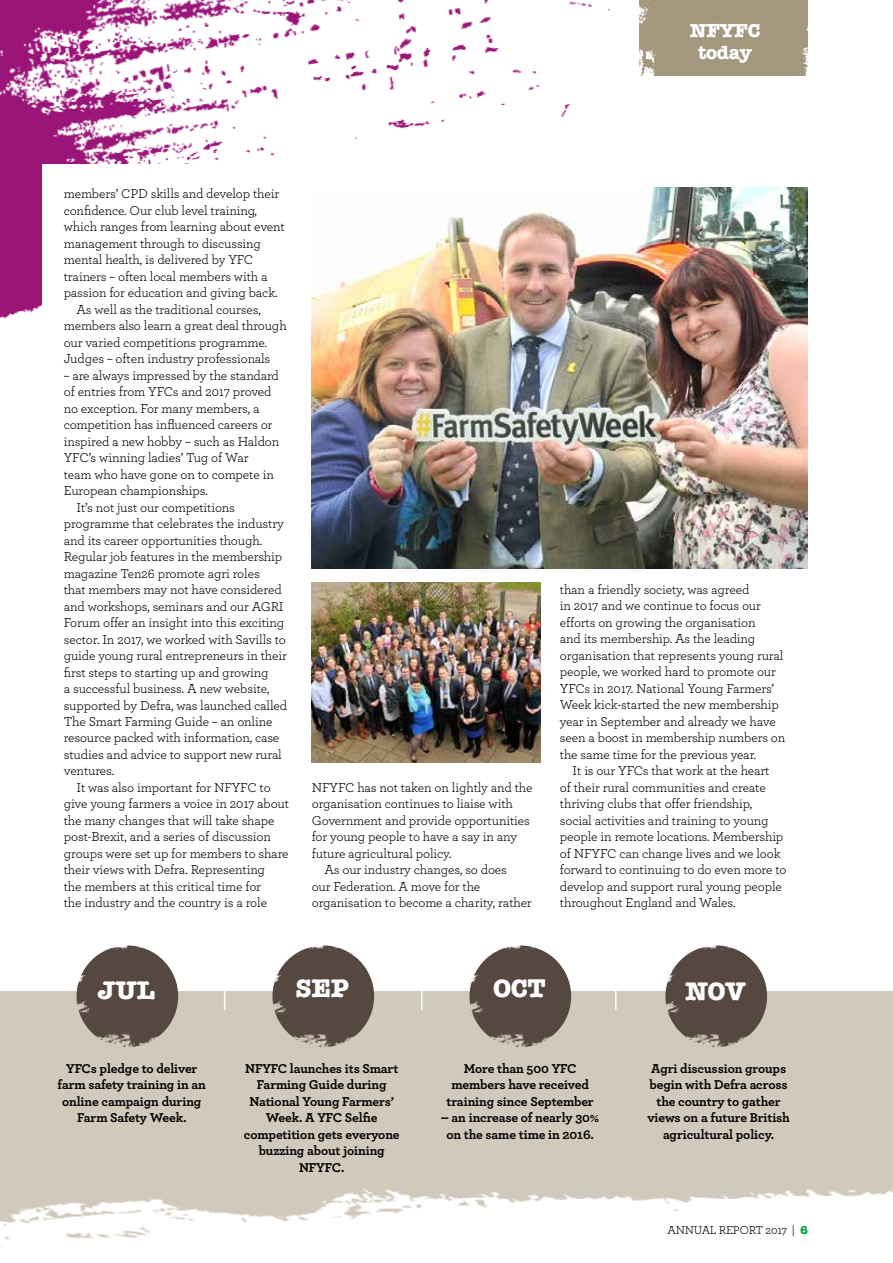
<style>
.page{position:relative;width:893px;height:1263px;background:#fff}
.page>*{position:absolute;margin:0;border:0;box-sizing:border-box;transform-origin:0 0}
.t1{font:700 26.4px "American Typewriter";letter-spacing:-.01em;color:#fff}
.t2{font:700 19.5px/22.5px "American Typewriter";letter-spacing:-.02em;color:#fff;text-align:center}
.t3{font:13.5px/16.5px "Archer";letter-spacing:-.01em;color:#000}
.t4{font:700 13.5px/16.5px "Archer";letter-spacing:-.01em;color:#000;text-align:center}
.t5{font:12px "Archer";letter-spacing:-.02em;color:#000}
.s1{font-family:"American Typewriter";font-weight:700;color:#00a23a}
</style>
<div class="page">
<img style="left:0;top:992px;width:893px;height:255px">
<img style="left:0;top:0;width:806px;height:319px">
<div style="left:640px;top:0;width:168px;height:75px;background:#a3987e"></div>
<div style="left:43px;top:164px;width:765px;height:770px;background:#fff"></div>
<img style="left:311px;top:187px;width:497px;height:382px">
<img style="left:311px;top:583px;width:230px;height:180px">
<img style="left:77px;top:945px;width:101px;height:102px;border-radius:51px">
<img style="left:469px;top:945px;width:102px;height:102px;border-radius:51px">
<img style="left:272px;top:945px;width:102px;height:102px;border-radius:51px">
<img style="left:665px;top:945px;width:102px;height:102px;border-radius:51px">
<svg style="left:224px;top:992px;width:1px;height:18px"></svg>
<svg style="left:421px;top:992px;width:1px;height:18px"></svg>
<hr style="left:615px;top:985px;width:2px;height:25px;background:#fff">
<h2 class="t2" style="left:690px;top:18px;width:72px">NFYFC today</h2>
<p class="t3" style="left:64px;top:185px;width:217px">members’ CPD skills and develop their</p>
<p class="t3" style="left:64px;top:201px;width:195px">confidence. Our club level training,</p>
<p class="t3" style="left:64px;top:218px;width:223px">which ranges from learning about event</p>
<p class="t3" style="left:64px;top:234px;width:199px">management through to discussing</p>
<p class="t3" style="left:64px;top:251px;width:191px">mental health, is delivered by YFC</p>
<p class="t3" style="left:64px;top:267px;width:205px">trainers – often local members with a</p>
<p class="t3" style="left:64px;top:284px;width:215px">passion for education and giving back.</p>
<p class="t3" style="left:77px;top:300px;width:186px">As well as the traditional courses,</p>
<p class="t3" style="left:64px;top:317px;width:224px">members also learn a great deal through</p>
<p class="t3" style="left:64px;top:333px;width:205px">our varied competitions programme.</p>
<p class="t3" style="left:64px;top:350px;width:208px">Judges – often industry professionals</p>
<p class="t3" style="left:64px;top:366px;width:217px">– are always impressed by the standard</p>
<p class="t3" style="left:64px;top:383px;width:209px">of entries from YFCs and 2017 proved</p>
<p class="t3" style="left:64px;top:399px;width:197px">no exception. For many members, a</p>
<p class="t3" style="left:64px;top:416px;width:210px">competition has influenced careers or</p>
<p class="t3" style="left:64px;top:432px;width:217px">inspired a new hobby – such as Haldon</p>
<p class="t3" style="left:64px;top:449px;width:186px">YFC’s winning ladies’ Tug of War</p>
<p class="t3" style="left:64px;top:465px;width:212px">team who have gone on to compete in</p>
<p class="t3" style="left:64px;top:482px;width:146px">European championships.</p>
<p class="t3" style="left:77px;top:498px;width:160px">It’s not just our competitions</p>
<p class="t3" style="left:64px;top:515px;width:222px">programme that celebrates the industry</p>
<p class="t3" style="left:64px;top:531px;width:200px">and its career opportunities though.</p>
<p class="t3" style="left:64px;top:548px;width:220px">Regular job features in the membership</p>
<p class="t3" style="left:64px;top:564px;width:198px">magazine Ten26 promote agri roles</p>
<p class="t3" style="left:64px;top:581px;width:220px">that members may not have considered</p>
<p class="t3" style="left:64px;top:597px;width:221px">and workshops, seminars and our AGRI</p>
<p class="t3" style="left:64px;top:614px;width:222px">Forum offer an insight into this exciting</p>
<p class="t3" style="left:64px;top:630px;width:224px">sector. In 2017, we worked with Savills to</p>
<p class="t3" style="left:64px;top:647px;width:225px">guide young rural entrepreneurs in their</p>
<p class="t3" style="left:64px;top:663px;width:206px">first steps to starting up and growing</p>
<p class="t3" style="left:64px;top:680px;width:207px">a successful business. A new website,</p>
<p class="t3" style="left:64px;top:696px;width:225px">supported by Defra, was launched called</p>
<p class="t3" style="left:64px;top:713px;width:210px">The Smart Farming Guide – an online</p>
<p class="t3" style="left:64px;top:729px;width:217px">resource packed with information, case</p>
<p class="t3" style="left:64px;top:746px;width:220px">studies and advice to support new rural</p>
<p class="t3" style="left:64px;top:762px;width:52px">ventures.</p>
<p class="t3" style="left:77px;top:779px;width:196px">It was also important for NFYFC to</p>
<p class="t3" style="left:64px;top:795px;width:227px">give young farmers a voice in 2017 about</p>
<p class="t3" style="left:64px;top:812px;width:212px">the many changes that will take shape</p>
<p class="t3" style="left:64px;top:828px;width:209px">post-Brexit, and a series of discussion</p>
<p class="t3" style="left:64px;top:845px;width:226px">groups were set up for members to share</p>
<p class="t3" style="left:64px;top:861px;width:203px">their views with Defra. Representing</p>
<p class="t3" style="left:64px;top:878px;width:199px">the members at this critical time for</p>
<p class="t3" style="left:64px;top:894px;width:205px">the industry and the country is a role</p>
<p class="t3" style="left:312px;top:779px;width:222px">NFYFC has not taken on lightly and the</p>
<p class="t3" style="left:312px;top:795px;width:203px">organisation continues to liaise with</p>
<p class="t3" style="left:312px;top:812px;width:220px">Government and provide opportunities</p>
<p class="t3" style="left:312px;top:828px;width:207px">for young people to have a say in any</p>
<p class="t3" style="left:312px;top:845px;width:141px">future agricultural policy.</p>
<p class="t3" style="left:325px;top:861px;width:184px">As our industry changes, so does</p>
<p class="t3" style="left:312px;top:878px;width:170px">our Federation. A move for the</p>
<p class="t3" style="left:312px;top:894px;width:221px">organisation to become a charity, rather</p>
<p class="t3" style="left:560px;top:581px;width:227px">than a friendly society, was agreed<br>in 2017 and we continue to focus our efforts on growing the organisation<br>and its membership. As the leading organisation that represents young rural people, we worked hard to promote our YFCs in 2017. National Young Farmers’ Week kick-started the new membership year in September and already we have seen a boost in membership numbers on the same time for the previous year.</p>
<p class="t3" style="left:560px;top:762px;width:228px;text-indent:13px">It is our YFCs that work at the heart<br>of their rural communities and create thriving clubs that offer friendship, social activities and training to young people in remote locations. Membership of NFYFC can change lives and we look forward to continuing to do even more to develop and support rural young people throughout England and Wales.</p>
<h1 class="t1" style="left:98px;top:967px;width:59px">JUL</h1>
<h1 class="t1" style="left:296px;top:966px;width:55px">SEP</h1>
<h1 class="t1" style="left:493px;top:966px;width:54px">OCT</h1>
<h1 class="t1" style="left:685px;top:969px;width:62px">NOV</h1>
<p class="t4" style="left:58px;top:1059px;width:150px">YFCs pledge to deliver farm safety training in an online campaign during<br>Farm Safety Week.</p>
<p class="t4" style="left:447px;top:1059px;width:149px">More than 500 YFC members have received training since September</p>
<p class="t4" style="left:244px;top:1059px;width:157px">NFYFC launches its Smart<br>Farming Guide during<br>National Young Farmers’<br>Week. A YFC Selfie competition gets everyone buzzing about joining<br>NFYFC.</p>
<p class="t4" style="left:441px;top:1109px;width:160px">– an increase of nearly 30% on the same time in 2016.</p>
<p class="t4" style="left:647px;top:1059px;width:144px">Agri discussion groups begin with Defra across the country to gather views on a future British agricultural policy.</p>
<p class="t5" style="left:667px;top:1223px;width:142px">ANNUAL REPORT 2017 | <span class="s1">6</span></p>
</div>
